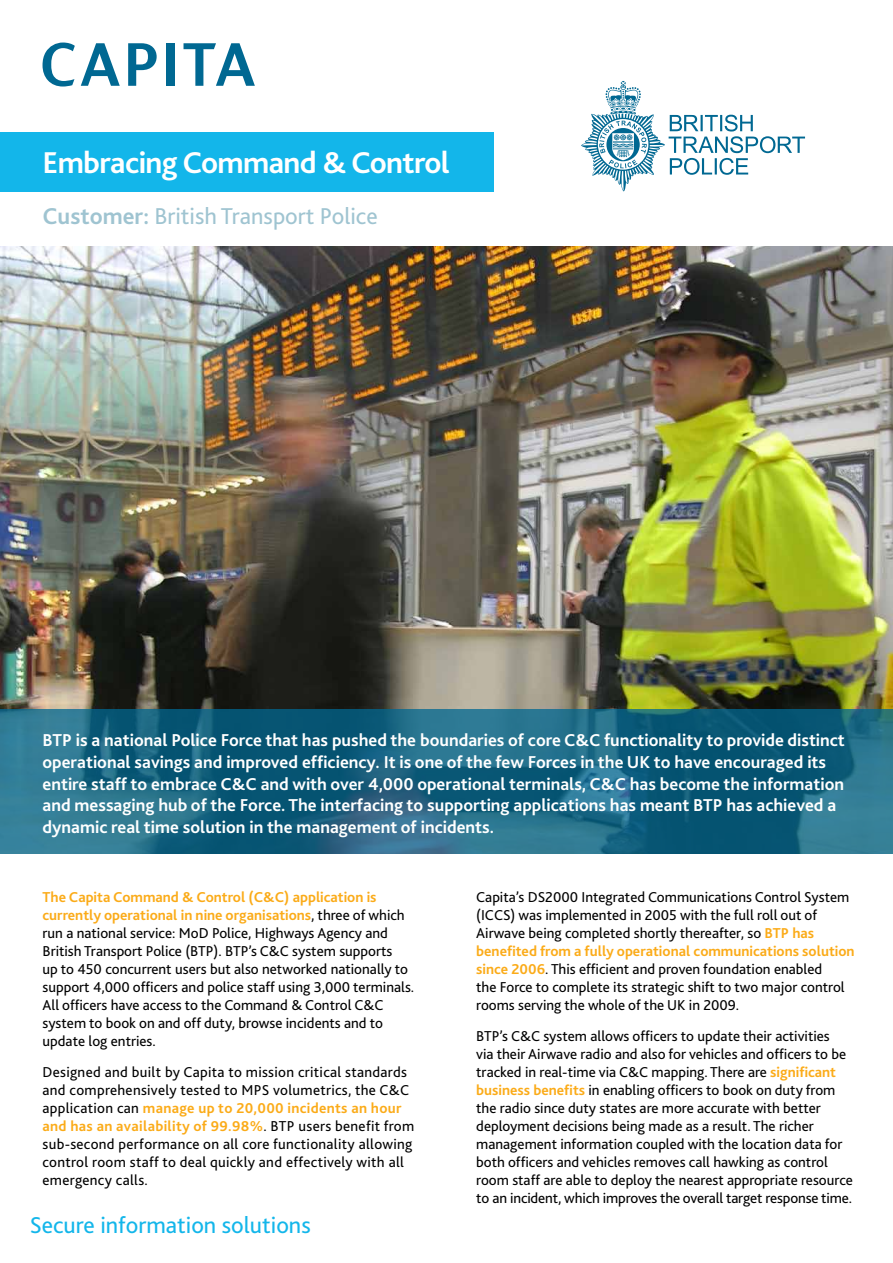
<style>
.page{position:relative;width:893px;height:1263px;background:#fff}
.page>*{position:absolute;margin:0;border:0;box-sizing:border-box;transform-origin:0 0}
.t1{font:700 31.5px "Bliss 2";letter-spacing:-.02em;color:#fff}
.t2{font:24px "Bliss 2";color:#9fc4d1}
.t3{font:24px "Bliss 2";color:#13b6ea}
.t4{font:700 18px/21.6px "Bliss 2";color:#fff}
.t5{font:15px/18px "Bliss 2";color:#000}
.t6{font:15px/18px "Bliss 2";letter-spacing:.02em;color:#000}
.s1{font-weight:700}
.s2{font-weight:700;color:#fbab18}
</style>
<div class="page">
<img style="left:0;top:247px;width:893px;height:462px">
<div style="left:0;top:132px;width:493px;height:59px;background:#13b6ea"></div>
<svg style="left:128px;top:43px;width:29px;height:43px"></svg>
<div style="left:166px;top:43px;width:8px;height:43px;background:#006892"></div>
<svg style="left:43px;top:43px;width:32px;height:44px"></svg>
<svg style="left:81px;top:43px;width:39px;height:43px"></svg>
<svg style="left:184px;top:43px;width:71px;height:43px"></svg>
<svg style="left:581px;top:81px;width:224px;height:111px"></svg>
<svg style="left:0;top:709px;width:893px;height:145px;background:#1a6581"></svg>
<h1 class="t1" style="left:43px;top:143px;width:409px">Embracing Command &amp; Control</h1>
<h2 class="t2" style="left:43px;top:201px;width:337px"><span class="s1">Customer:</span> British Transport Police</h2>
<p class="t4" style="left:43px;top:729px;width:804px">BTP is a national Police Force that has pushed the boundaries of core C&amp;C functionality to provide distinct operational savings and improved efficiency. It is one of the few Forces in the UK to have encouraged its entire staff to embrace C&amp;C and with over 4,000 operational terminals, C&amp;C has become the information and messaging hub of the Force. The interfacing to supporting applications has meant BTP has achieved a dynamic real time solution in the management of incidents.</p>
<p class="t5" style="left:43px;top:888px;width:373px"><span class="s2">The Capita Command &amp; Control (C&amp;C) application is currently operational in nine organisations</span>, three of which run a national service: MoD Police, Highways Agency and British Transport Police (BTP). BTP’s C&amp;C system supports<br>up to 450 concurrent users but also networked nationally to support 4,000 officers and police staff using 3,000 terminals.<br>All officers have access to the Command &amp; Control C&amp;C system to book on and off duty, browse incidents and to update log entries.</p>
<p class="t6" style="left:43px;top:1063px;width:373px">Designed and built by Capita to mission critical standards and comprehensively tested to MPS volumetrics, the C&amp;C application can <span class="s2">manage up to 20,000 incidents an hour and has an availability of 99.98%</span>. BTP users benefit from sub-second performance on all core functionality allowing control room staff to deal quickly and effectively with all emergency calls.</p>
<h2 class="t3" style="left:30px;top:1210px;width:282px">Secure information solutions</h2>
<p class="t5" style="left:476px;top:888px;width:380px">Capita’s DS2000 Integrated Communications Control System (ICCS) was implemented in 2005 with the full roll out of Airwave being completed shortly thereafter, so <span class="s2">BTP has benefited from a fully operational communications solution since 2006</span>. This efficient and proven foundation enabled<br>the Force to complete its strategic shift to two major control rooms serving the whole of the UK in 2009.</p>
<p class="t5" style="left:476px;top:1027px;width:378px">BTP’s C&amp;C system allows officers to update their activities<br>via their Airwave radio and also for vehicles and officers to be tracked in real-time via C&amp;C mapping. There are <span class="s2">significant business benefits</span> in enabling officers to book on duty from the radio since duty states are more accurate with better deployment decisions being made as a result. The richer management information coupled with the location data for both officers and vehicles removes call hawking as control room staff are able to deploy the nearest appropriate resource to an incident, which improves the overall target response time.</p>
</div>
